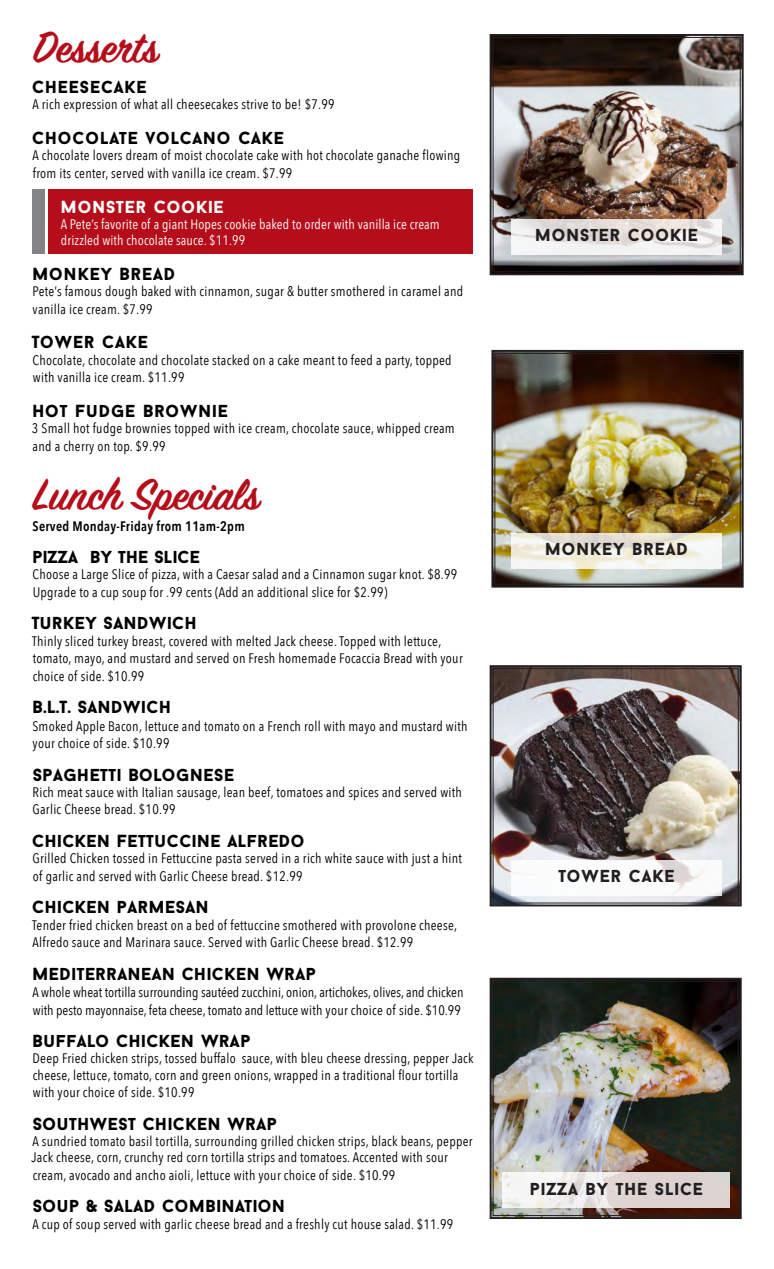
<style>
.page{position:relative;width:774px;height:1269px;background:#fff}
.page>*{position:absolute;margin:0;border:0;box-sizing:border-box;transform-origin:0 0}
.t1{font:600 48.75px "Sign Painter House Script";color:#b50e1a}
.t2{font:900 17.5px "Baron Neue";letter-spacing:.02em;color:#000001}
.t3{font:900 17.5px "Baron Neue";letter-spacing:.04em;color:#000001}
.t4{font:900 17.5px "Baron Neue";letter-spacing:.04em;color:#231f20}
.t5{font:900 17.5px "Baron Neue";color:#000001}
.t6{font:900 17.5px "Baron Neue";letter-spacing:.04em;color:#fff}
.t7{font:13.75px/17.5px "Avenir Next Condensed";letter-spacing:.02em;color:#000001}
.t8{font:13.75px/17.5px "Avenir Next Condensed";color:#000001}
.t9{font:13.75px/16.2px "Avenir Next Condensed";letter-spacing:.01em;color:#fff}
.t10{font:600 13.75px "Avenir Next Condensed";letter-spacing:.02em;color:#000001}
</style>
<div class="page">
<div style="left:32px;top:189px;width:12px;height:64px;background:#848385"></div>
<div style="left:49px;top:189px;width:424px;height:64px;background:#b50e1a"></div>
<img style="left:489px;top:34px;width:255px;height:242px">
<div style="left:492px;top:37px;width:248px;height:235px;border:1px solid #231f20"></div>
<img style="left:491px;top:349px;width:253px;height:239px">
<div style="left:494px;top:353px;width:246px;height:231px;border:1px solid #231f20"></div>
<svg style="left:511px;top:219px;width:210px;height:35px"></svg>
<svg style="left:511px;top:533px;width:210px;height:36px"></svg>
<img style="left:489px;top:665px;width:253px;height:242px">
<div style="left:492px;top:668px;width:246px;height:235px;border:1px solid #231f20"></div>
<img style="left:489px;top:977px;width:253px;height:242px">
<div style="left:492px;top:980px;width:246px;height:235px;border:1px solid #231f20"></div>
<div style="left:511px;top:859px;width:210px;height:36px;background:#fff"></div>
<svg style="left:502px;top:1172px;width:227px;height:35px;fill:#e0d6d3"></svg>
<p class="t1" style="left:33px;top:18px;width:126px">Desserts</p>
<p class="t3" style="left:32px;top:75px;width:116px">CHEESECAKE</p>
<p class="t7" style="left:33px;top:95px;width:303px">A rich expression of what all cheesecakes strive to be! $7.99</p>
<p class="t3" style="left:32px;top:126px;width:253px">CHOCOLATE VOLCANO CAKE</p>
<p class="t7" style="left:33px;top:146px;width:429px">A chocolate lovers dream of moist chocolate cake with hot chocolate ganache flowing from its center, served with vanilla ice cream. $7.99</p>
<p class="t6" style="left:61px;top:195px;width:164px">MONSTER COOKIE</p>
<p class="t9" style="left:61px;top:215px;width:380px">A Pete’s favorite of a giant Hopes cookie baked to order with vanilla ice cream drizzled with chocolate sauce. $11.99</p>
<p class="t3" style="left:33px;top:262px;width:144px">MONKEY BREAD</p>
<p class="t7" style="left:33px;top:282px;width:432px">Pete’s famous dough baked with cinnamon, sugar &amp; butter smothered in caramel and vanilla ice cream. $7.99</p>
<p class="t3" style="left:32px;top:331px;width:118px">TOWER CAKE</p>
<p class="t7" style="left:32px;top:350px;width:420px">Chocolate, chocolate and chocolate stacked on a cake meant to feed a party, topped with vanilla ice cream. $11.99</p>
<p class="t3" style="left:33px;top:399px;width:197px">HOT FUDGE BROWNIE</p>
<p class="t7" style="left:32px;top:419px;width:424px">3 Small hot fudge brownies topped with ice cream, chocolate sauce, whipped cream and a cherry on top. $9.99</p>
<p class="t1" style="left:33px;top:465px;width:228px">Lunch Specials</p>
<p class="t10" style="left:33px;top:513px;width:213px">Served Monday-Friday from 11am-2pm</p>
<p class="t5" style="left:33px;top:545px;width:169px">PIZZA BY THE SLICE</p>
<p class="t7" style="left:32px;top:565px;width:426px">Choose a Large Slice of pizza, with a Caesar salad and a Cinnamon sugar knot. $8.99<br>Upgrade to a cup soup for .99 cents (Add an additional slice for $2.99)</p>
<p class="t2" style="left:32px;top:612px;width:166px">TURKEY SANDWICH</p>
<p class="t7" style="left:32px;top:631px;width:432px">Thinly sliced turkey breast, covered with melted Jack cheese. Topped with lettuce, tomato, mayo, and mustard and served on Fresh homemade Focaccia Bread with your choice of side. $10.99</p>
<p class="t2" style="left:33px;top:695px;width:140px">B.L.T. SANDWICH</p>
<p class="t7" style="left:32px;top:716px;width:436px">Smoked Apple Bacon, lettuce and tomato on a French roll with mayo and mustard with your choice of side. $10.99</p>
<p class="t2" style="left:33px;top:763px;width:203px">SPAGHETTI BOLOGNESE</p>
<p class="t7" style="left:32px;top:782px;width:430px">Rich meat sauce with Italian sausage, lean beef, tomatoes and spices and served with<br>Garlic Cheese bread. $10.99</p>
<p class="t2" style="left:32px;top:829px;width:274px">CHICKEN FETTUCCINE ALFREDO</p>
<p class="t7" style="left:32px;top:848px;width:431px">Grilled Chicken tossed in Fettuccine pasta served in a rich white sauce with just a hint of garlic and served with Garlic Cheese bread. $12.99</p>
<p class="t2" style="left:32px;top:895px;width:178px">CHICKEN PARMESAN</p>
<p class="t7" style="left:32px;top:915px;width:426px">Tender fried chicken breast on a bed of fettuccine smothered with provolone cheese,<br>Alfredo sauce and Marinara sauce. Served with Garlic Cheese bread. $12.99</p>
<p class="t2" style="left:33px;top:962px;width:285px">MEDITERRANEAN CHICKEN WRAP</p>
<p class="t8" style="left:33px;top:982px;width:432px">A whole wheat tortilla surrounding sautéed zucchini, onion, artichokes, olives, and chicken with pesto mayonnaise, feta cheese, tomato and lettuce with your choice of side. $10.99</p>
<p class="t2" style="left:33px;top:1029px;width:219px">BUFFALO CHICKEN WRAP</p>
<p class="t7" style="left:33px;top:1049px;width:442px;line-height:16.2px">Deep Fried chicken strips, tossed buffalo sauce, with bleu cheese dressing, pepper Jack cheese, lettuce, tomato, corn and green onions, wrapped in a traditional flour tortilla</p>
<p class="t7" style="left:33px;top:1082px;width:163px">with your choice of side. $10.99</p>
<p class="t2" style="left:33px;top:1112px;width:246px">SOUTHWEST CHICKEN WRAP</p>
<p class="t7" style="left:32px;top:1132px;width:442px;line-height:16.2px">A sundried tomato basil tortilla, surrounding grilled chicken strips, black beans, pepper<br>Jack cheese, corn, crunchy red corn tortilla strips and tomatoes. Accented with sour</p>
<p class="t7" style="left:33px;top:1165px;width:364px">cream, avocado and ancho aioli, lettuce with your choice of side. $10.99</p>
<p class="t2" style="left:33px;top:1194px;width:254px">SOUP &amp; SALAD COMBINATION</p>
<p class="t7" style="left:33px;top:1213px;width:422px">A cup of soup served with garlic cheese bread and a freshly cut house salad. $11.99</p>
<p class="t4" style="left:534px;top:224px;width:164px">MONSTER COOKIE</p>
<p class="t4" style="left:545px;top:538px;width:144px">MONKEY BREAD</p>
<p class="t4" style="left:558px;top:864px;width:118px">TOWER CAKE</p>
<p class="t4" style="left:529px;top:1176px;width:175px">PIZZA BY THE SLICE</p>
</div>
